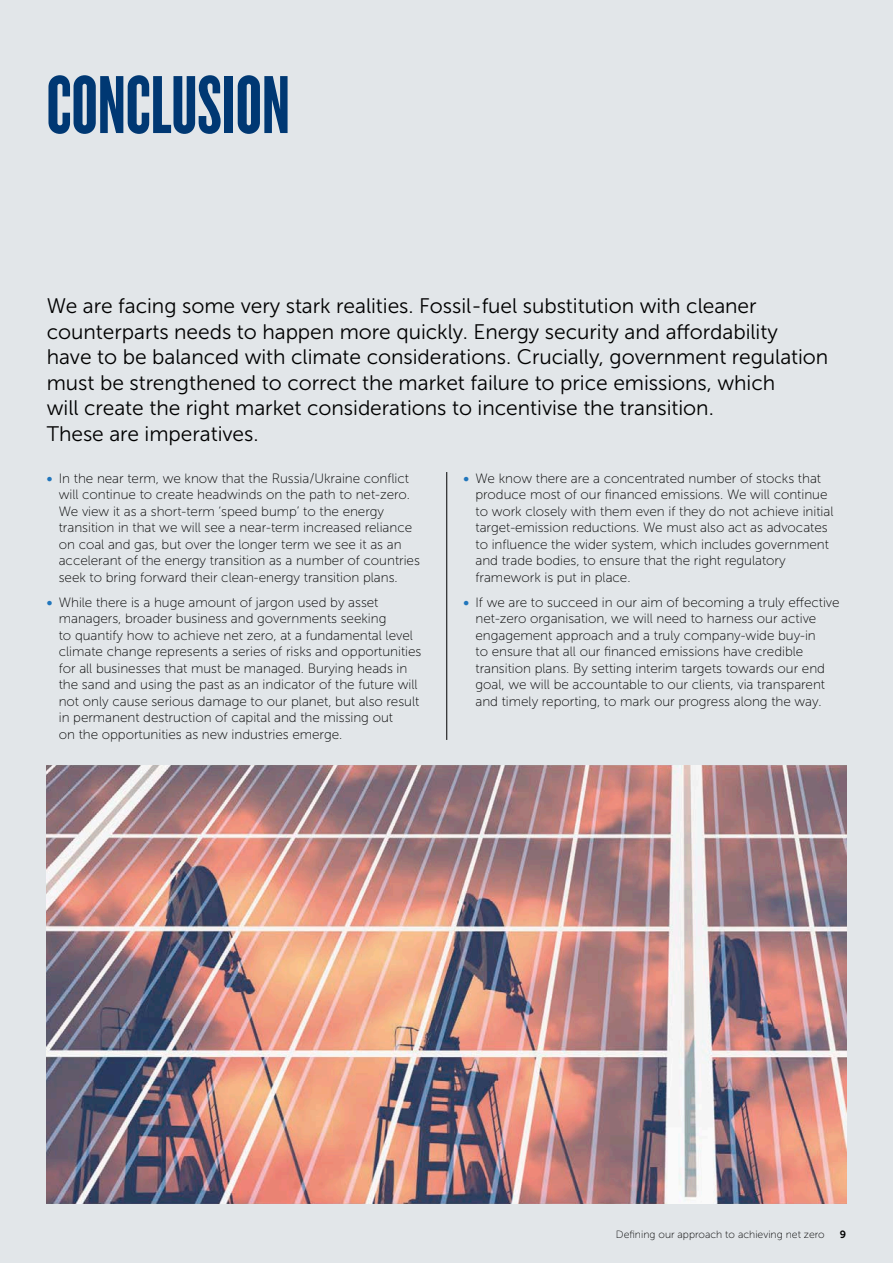
<style>
.page{position:relative;width:893px;height:1263px;background:#e2e6e9}
.page>*{position:absolute;margin:0;border:0;box-sizing:border-box;transform-origin:0 0}
.t1{font:85.5px "Knockout 67 Full Bantamwt";letter-spacing:.005em;color:#003873}
.t2{font:21px/25.5px "Museo Sans 300";letter-spacing:-.005em;color:#000}
.t3{font:13.5px/16.5px "Museo Sans 100";letter-spacing:-.005em;color:#000}
.t4{font:10.5px "Museo Sans 100";color:#000}
.t5{font:10.5px "Museo Sans 700";color:#000}
.s1{font-family:"Museo Sans 700";color:#2176bc}
</style>
<div class="page">
<img style="left:47px;top:765px;width:799px;height:438px">
<hr style="left:446px;top:472px;width:1px;height:268px;background:#000">
<h1 class="t1" style="left:47px;top:55px;width:244px">CONCLUSION</h1>
<p class="t2" style="left:47px;top:294px;width:783px">We are facing some very stark realities. Fossil-fuel substitution with cleaner counterparts needs to happen more quickly. Energy security and affordability<br>have to be balanced with climate considerations. Crucially, government regulation must be strengthened to correct the market failure to price emissions, which<br>will create the right market considerations to incentivise the transition.<br>These are imperatives.</p>
<p class="t3" style="left:59px;top:470px;width:363px;text-indent:-12px"><span class="s1">•</span> In the near term, we know that the Russia/Ukraine conflict will continue to create headwinds on the path to net-zero.<br>We view it as a short-term ‘speed bump’ to the energy transition in that we will see a near-term increased reliance on coal and gas, but over the longer term we see it as an accelerant of the energy transition as a number of countries seek to bring forward their clean-energy transition plans.</p>
<p class="t3" style="left:59px;top:594px;width:364px;text-indent:-12px"><span class="s1">•</span> While there is a huge amount of jargon used by asset managers, broader business and governments seeking<br>to quantify how to achieve net zero, at a fundamental level climate change represents a series of risks and opportunities for all businesses that must be managed. Burying heads in the sand and using the past as an indicator of the future will not only cause serious damage to our planet, but also result in permanent destruction of capital and the missing out<br>on the opportunities as new industries emerge.</p>
<p class="t3" style="left:475px;top:470px;width:359px;text-indent:-12px"><span class="s1">•</span> We know there are a concentrated number of stocks that produce most of our financed emissions. We will continue to work closely with them even if they do not achieve initial target-emission reductions. We must also act as advocates to influence the wider system, which includes government and trade bodies, to ensure that the right regulatory framework is put in place.</p>
<p class="t3" style="left:475px;top:594px;width:366px;text-indent:-12px"><span class="s1">•</span> If we are to succeed in our aim of becoming a truly effective net-zero organisation, we will need to harness our active engagement approach and a truly company-wide buy-in<br>to ensure that all our financed emissions have credible transition plans. By setting interim targets towards our end goal, we will be accountable to our clients, via transparent and timely reporting, to mark our progress along the way.</p>
<p class="t4" style="left:616px;top:1229px;width:210px">Defining our approach to achieving net zero</p>
<p class="t5" style="left:840px;top:1228px;width:8px">9</p>
</div>
